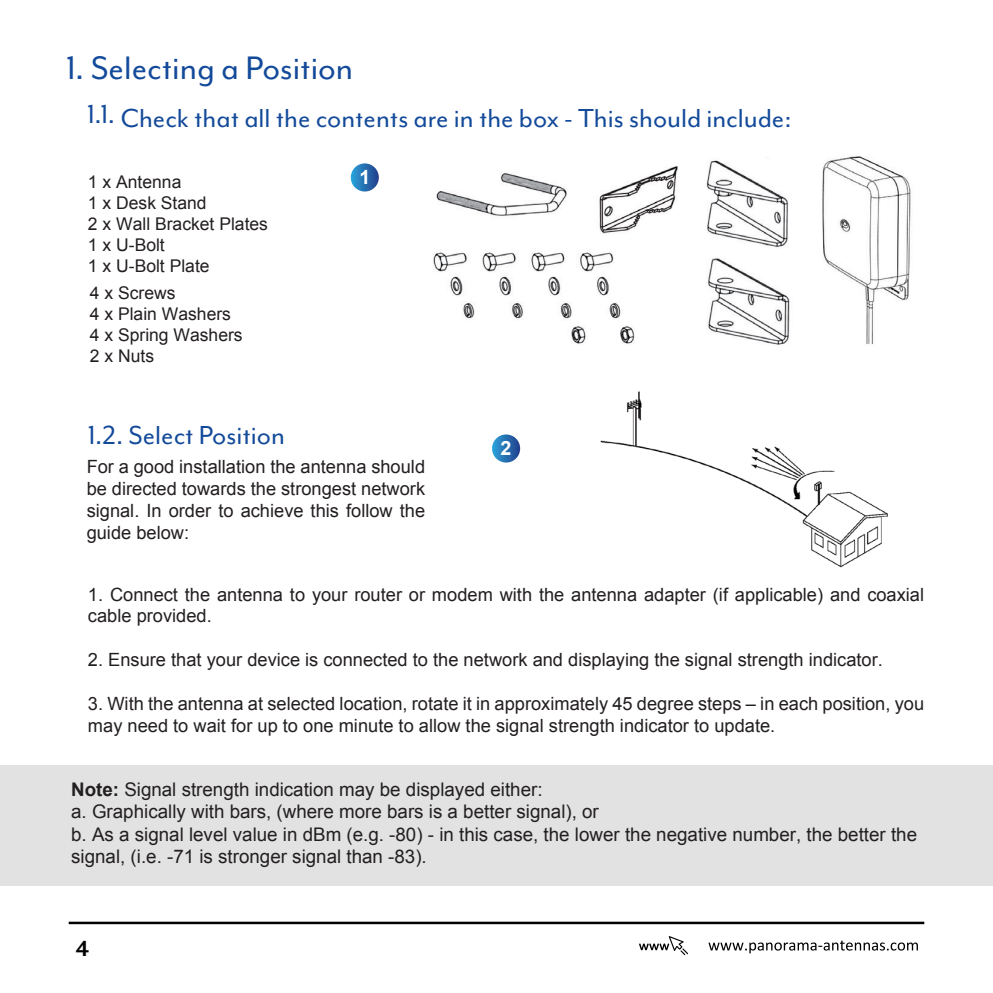
<style>
.page{position:relative;width:993px;height:993px;background:#fff}
.page>*{position:absolute;margin:0;border:0;box-sizing:border-box;transform-origin:0 0}
.t1{font:37.5px "Mr Eaves Mod OT";color:#134a9a}
.t2{font:30px "Mr Eaves Mod OT";color:#134a9a}
.t3{font:700 25px "Mr Eaves Mod OT";color:#000001}
.t4{font:700 19.5px "Arial";color:#fff}
.t5{font:18.75px/22.5px "Arial";color:#231f20}
.t6{font:18.25px/22px "Arial";color:#231f20}
.t7{font:17.5px/21px "Arial";color:#231f20}
.s1{font-weight:700}
</style>
<div class="page">
<hr style="left:69px;top:921px;width:855px;height:2px;background:#000001">
<svg style="left:708px;top:940px;width:209px;height:13px"></svg>
<svg style="left:639px;top:936px;width:48px;height:18px"></svg>
<div style="left:0;top:765px;width:992px;height:120px;background:#e1e2e1"></div>
<svg style="left:350px;top:163px;width:29px;height:28px"></svg>
<div style="left:492px;top:434px;width:28px;height:28px;background:linear-gradient(to right,#33a7dc,#21448f);border-radius:14px"></div>
<img style="left:433px;top:156px;width:478px;height:189px">
<img style="left:600px;top:391px;width:288px;height:177px">
<h1 class="t1" style="left:66px;top:48px;width:288px">1. Selecting a Position</h1>
<h2 class="t2" style="left:87px;top:97px;width:29px">1.1.</h2>
<h2 class="t2" style="left:121px;top:102px;width:672px">Check that all the contents are in the box - This should include:</h2>
<p class="t7" style="left:88px;top:171px;width:95px">1 x Antenna</p>
<p class="t4" style="left:359px;top:164px;width:12px">1</p>
<p class="t7" style="left:88px;top:192px;width:181px">1 x Desk Stand<br>2 x Wall Bracket Plates<br>1 x U-Bolt<br>1 x U-Bolt Plate</p>
<p class="t7" style="left:90px;top:282px;width:154px">4 x Screws<br>4 x Plain Washers<br>4 x Spring Washers<br>2 x Nuts</p>
<h2 class="t2" style="left:88px;top:418px;width:198px">1.2. Select Position</h2>
<p class="t6" style="left:87px;top:456px;width:340px;text-align:justify">For a good installation the antenna should be directed towards the strongest network signal. In order to achieve this follow the guide below:</p>
<p class="t4" style="left:500px;top:435px;width:12px">2</p>
<p class="t6" style="left:88px;top:583px;width:837px">1. Connect the antenna to your router or modem with the antenna adapter (if applicable) and coaxial cable provided.</p>
<p class="t6" style="left:88px;top:648px;width:796px">2. Ensure that your device is connected to the network and displaying the signal strength indicator.</p>
<p class="t6" style="left:88px;top:692px;width:837px">3. With the antenna at selected location, rotate it in approximately 45 degree steps – in each position, you may need to wait for up to one minute to allow the signal strength indicator to update.</p>
<p class="t5" style="left:71px;top:777px;width:847px"><span class="s1">Note:</span> Signal strength indication may be displayed either:<br>a. Graphically with bars, (where more bars is a better signal), or<br>b. As a signal level value in dBm (e.g. -80) - in this case, the lower the negative number, the better the signal, (i.e. -71 is stronger signal than -83).</p>
<h3 class="t3" style="left:76px;top:934px;width:15px">4</h3>
</div>
